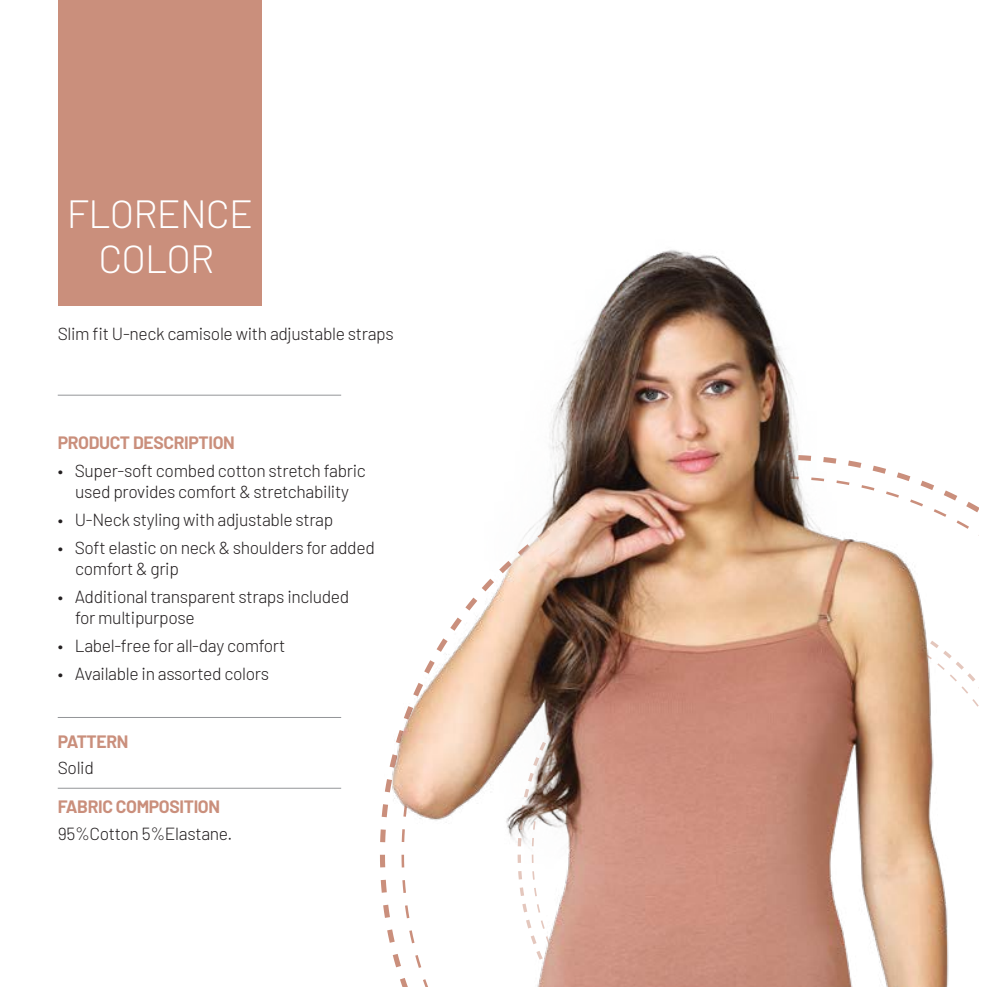
<style>
.page{position:relative;width:993px;height:987px;background:#fff}
.page>*{position:absolute;margin:0;border:0;box-sizing:border-box;transform-origin:0 0}
.t1{font:300 39.38px/44.8px "Barlow";letter-spacing:-.02em;color:#fff;text-align:center}
.t2{font:300 17.5px/21px "Barlow";letter-spacing:-.02em;color:#231f20}
.t3{font:700 17.5px/26.2px "Barlow";letter-spacing:-.02em;color:#ca8f7c}
.s1{font-weight:300;color:#231f20}
.s2{font-weight:700;color:#ca8f7c}
</style>
<div class="page">
<div style="left:58px;top:0;width:203px;height:305px;background:#ca8f7c"></div>
<hr style="left:58px;top:395px;width:283px;height:1px;background:#939598">
<hr style="left:58px;top:717px;width:283px;height:1px;background:#939598">
<hr style="left:58px;top:788px;width:283px;height:1px;background:#939598">
<img style="left:322px;top:250px;width:657px;height:737px">
<p class="t1" style="left:67px;top:189px;width:188px">FLORENCE<br>COLOR</p>
<p class="t2" style="left:58px;top:322px;width:337px">Slim fit U-neck camisole with adjustable straps</p>
<p class="t3" style="left:58px;top:428px;width:178px">PRODUCT DESCRIPTION</p>
<p class="t2" style="left:58px;top:459px;width:309px;text-align:center">• Super-soft combed cotton stretch fabric used provides comfort &amp; stretchability</p>
<p class="t2" style="left:58px;top:508px;width:277px">• U-Neck styling with adjustable strap</p>
<p class="t2" style="left:75px;top:536px;width:301px;text-indent:-17px">• Soft elastic on neck &amp; shoulders for added comfort &amp; grip</p>
<p class="t2" style="left:75px;top:585px;width:275px;text-indent:-17px">• Additional transparent straps included for multipurpose</p>
<p class="t2" style="left:58px;top:634px;width:229px">• Label-free for all-day comfort</p>
<p class="t2" style="left:58px;top:662px;width:213px">• Available in assorted colors</p>
<p class="t3" style="left:58px;top:727px;width:72px">PATTERN<br><span class="s1">Solid</span></p>
<p class="t2" style="left:58px;top:793px;width:176px;line-height:26.2px"><span class="s2">FABRIC COMPOSITION<br></span>95%Cotton 5%Elastane.</p>
</div>
